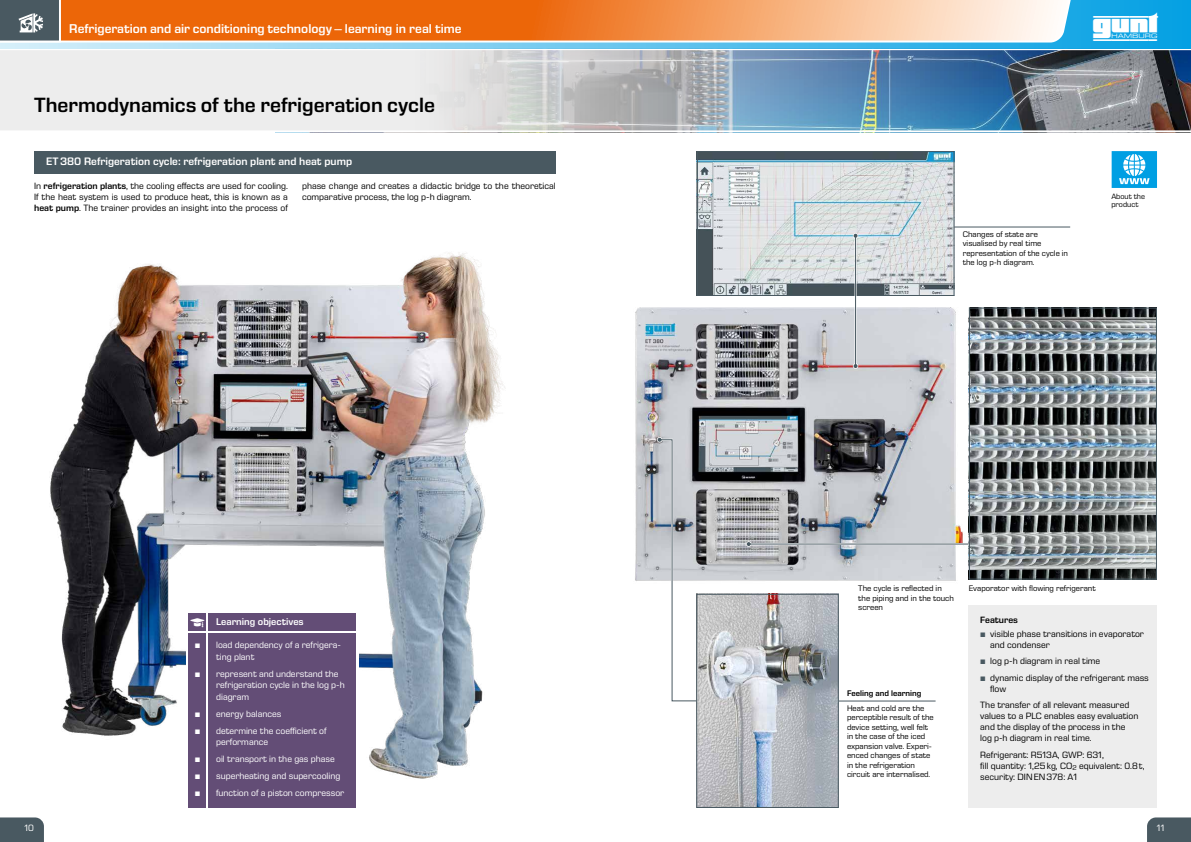
<style>
.page{position:relative;width:1191px;height:842px;background:#fff}
.page>*{position:absolute;margin:0;border:0;box-sizing:border-box;transform-origin:0 0}
.t1{font:700 39.8px "gunt 2 E Symbol";color:#fff}
.t2{font:600 21px "Eurostile Next LT Pro";color:#000}
.t3{font:600 13px "Eurostile Next LT Pro";color:#fff}
.t4{font:600 11px "Eurostile Next LT Pro";color:#fff}
.t5{font:600 10px "Eurostile Next LT Pro";color:#fff}
.t6{font:9.3px/11px "Eurostile Next LT Pro";color:#000}
.t7{font:9.3px/11.5px "Eurostile Next LT Pro";color:#fff}
.t8{font:600 9.3px "Eurostile Next LT Pro";color:#000}
.t9{font:8.3px/9.5px "Eurostile Next LT Pro";color:#000}
.t10{font:600 8.3px "Eurostile Next LT Pro";color:#000}
.t11{font:7.8px/8px "Eurostile Next LT Pro";color:#000}
.s1{font-weight:600}
.s2{color:#495961}
</style>
<div class="page">
<img style="left:50px;top:252px;width:455px;height:527px">
<img style="left:0;top:48px;width:1191px;height:83px">
<div style="left:969px;top:605px;width:188px;height:203px;background:#ededed"></div>
<img style="left:699px;top:153px;width:253px;height:141px">
<div style="left:697px;top:151px;width:257px;height:145px;border:1px solid #495961"></div>
<img style="left:635px;top:300px;width:328px;height:281px">
<hr style="left:954px;top:226px;width:116px;height:1px;background:#495961">
<hr style="left:838px;top:700px;width:97px;height:1px;background:#495961">
<svg style="left:186px;top:611px;width:173px;height:188px"></svg>
<div style="left:189px;top:614px;width:17px;height:17px;background:#634d76"></div>
<div style="left:209px;top:614px;width:147px;height:17px;background:#634d76"></div>
<div style="left:209px;top:634px;width:147px;height:174px;background:#634d76"></div>
<div style="left:189px;top:634px;width:17px;height:174px;background:#634d76"></div>
<div style="left:34px;top:151px;width:522px;height:23px;background:#495961"></div>
<hr style="left:854px;top:236px;width:2px;height:130px;background:#fff">
<hr style="left:855px;top:236px;width:1px;height:130px;background:#495961">
<svg style="left:853px;top:363px;width:5px;height:6px"></svg>
<svg style="left:853px;top:233px;width:5px;height:5px"></svg>
<hr style="left:748px;top:543px;width:225px;height:2px;background:#fff">
<hr style="left:748px;top:543px;width:225px;height:1px;background:#495961">
<svg style="left:746px;top:541px;width:5px;height:6px"></svg>
<img style="left:971px;top:310px;width:184px;height:268px">
<div style="left:969px;top:308px;width:188px;height:272px;border:1px solid #495961"></div>
<svg style="left:657px;top:437px;width:64px;height:265px"></svg>
<img style="left:698px;top:596px;width:138px;height:210px">
<div style="left:696px;top:594px;width:142px;height:214px;border:1px solid #495961"></div>
<svg style="left:1147px;top:817px;width:44px;height:25px"></svg>
<svg style="left:0;top:817px;width:44px;height:25px"></svg>
<div style="left:0;top:0;width:1191px;height:48px;background:linear-gradient(to right,#d7effa,#04a0e3)"></div>
<svg style="left:0;top:0;width:1075px;height:44px;background:#ec9759"></svg>
<svg style="left:0;top:0;width:61px;height:43px;background:#69767d"></svg>
<svg style="left:1111px;top:151px;width:46px;height:37px;background:#3bb5e9"></svg>
<svg style="left:1093px;top:16px;width:18px;height:25px"></svg>
<h3 class="t3" style="left:69px;top:21px;width:394px">Refrigeration and air conditioning technology – learning in real time</h3>
<h2 class="t2" style="left:34px;top:93px;width:402px">Thermodynamics of the refrigeration cycle</h2>
<p class="t4" style="left:46px;top:155px;width:307px">ET380 Refrigeration cycle: refrigeration plant and heat pump</p>
<p class="t6" style="left:34px;top:180px;width:255px;text-align:justify">In <span class="s1">refrigeration plants</span>, the cooling effects are used for cooling.<br>If the heat system is used to produce heat, this is known as a <span class="s1">heat pump</span>. The trainer provides an insight into the process of</p>
<p class="t6" style="left:302px;top:180px;width:255px">phase change and creates a didactic bridge to the theoretical comparative process, the log p-h diagram.</p>
<p class="t5" style="left:216px;top:616px;width:89px">Learning objectives</p>
<p class="t7" style="left:216px;top:639px;width:126px;text-indent:-21px">• load dependency of a refrigera&shy;ting plant</p>
<p class="t7" style="left:216px;top:668px;width:130px;text-indent:-21px">• represent and understand the refrigeration cycle in the log p-h diagram</p>
<p class="t7" style="left:195px;top:708px;width:88px">• energy balances</p>
<p class="t7" style="left:216px;top:725px;width:112px;text-indent:-21px">• determine the coefficient of performance</p>
<p class="t7" style="left:195px;top:753px;width:141px">• oil transport in the gas phase</p>
<p class="t7" style="left:195px;top:770px;width:147px">• superheating and supercooling</p>
<p class="t7" style="left:195px;top:787px;width:151px">• function of a piston compressor</p>
<h1 class="t1" style="left:1111px;top:7px;width:51px">◆■▼</h1>
<p class="t9" style="left:962px;top:229px;width:107px">Changes of state are visualised by real time representation of the cycle in the log p-h diagram.</p>
<p class="t11" style="left:1111px;top:192px;width:35px">About the product</p>
<p class="t9" style="left:858px;top:584px;width:85px">The cycle is reflected in</p>
<p class="t9" style="left:969px;top:584px;width:128px">Evaporator with flowing refrigerant</p>
<p class="t9" style="left:858px;top:593px;width:97px">the piping and in the touch screen</p>
<p class="t10" style="left:847px;top:689px;width:76px">Feeling and learning</p>
<p class="t9" style="left:847px;top:703px;width:88px">Heat and cold are the perceptible result of the device setting, well felt in the case of the iced expansion valve. Experi&shy;enced changes of state in the refrigeration circuit are internalised.</p>
<p class="t8" style="left:980px;top:615px;width:39px">Features</p>
<p class="t6" style="left:990px;top:628px;width:155px;text-indent:-10px"><span class="s2">•</span> visible phase transitions in evaporator and condenser</p>
<p class="t6" style="left:980px;top:656px;width:121px"><span class="s2">•</span> log p-h diagram in real time</p>
<p class="t6" style="left:990px;top:672px;width:160px;text-indent:-10px"><span class="s2">•</span> dynamic display of the refrigerant mass flow</p>
<p class="t6" style="left:980px;top:700px;width:160px">The transfer of all relevant measured values to a PLC enables easy evaluation and the display of the process in the log p-h diagram in real time.</p>
<p class="t6" style="left:980px;top:749px;width:166px">Refrigerant: R513A, GWP: 631,<br>fill quantity: 1,25kg, CO<sub>2</sub> equivalent: 0.8t, security: DINEN378: A1</p>
<p class="t7" style="left:24px;top:822px;width:11px">10</p>
<p class="t7" style="left:1157px;top:822px;width:9px">11</p>
</div>
